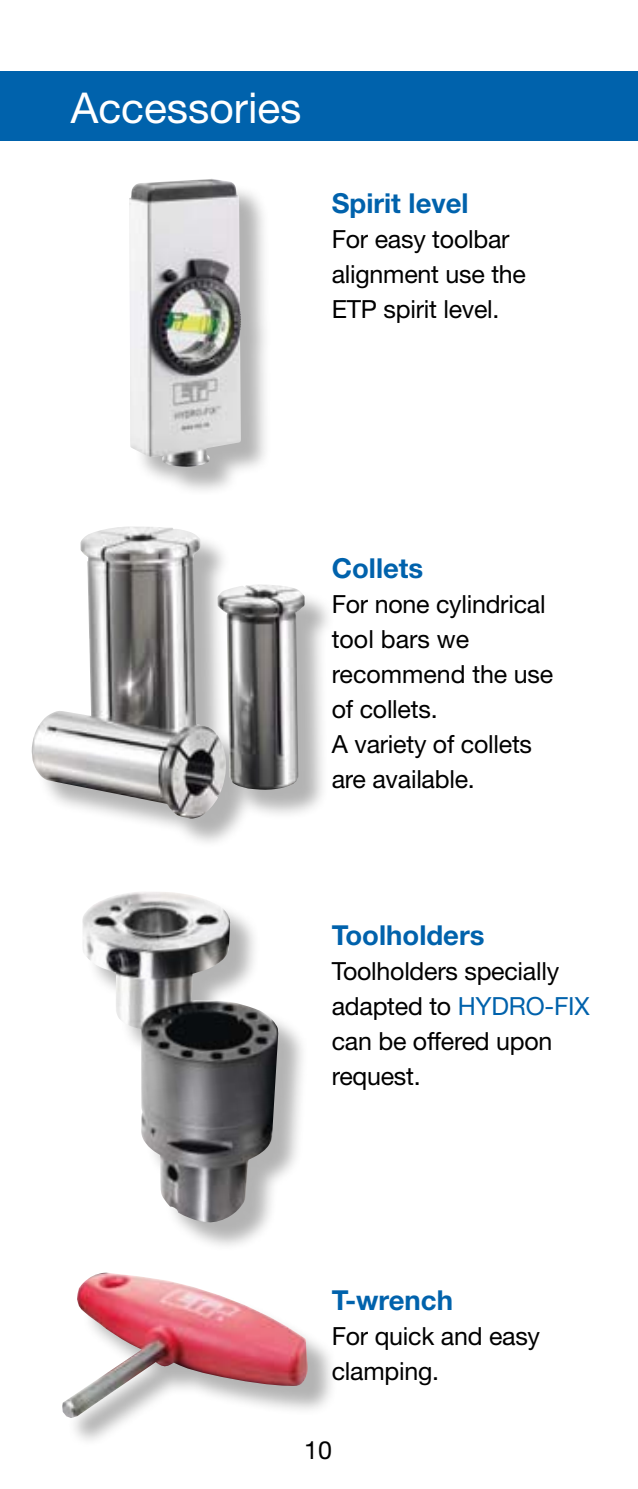
<style>
.page{position:relative;width:638px;height:1489px;background:#fff}
.page>*{position:absolute;margin:0;border:0;box-sizing:border-box;transform-origin:0 0}
.t1{font:42.5px "Helvetica Neue";color:#fff}
.t2{font:700 27.5px "Helvetica Neue";color:#0062ac}
.t3{font:25px/35px "Helvetica Neue";letter-spacing:-.01em;color:#000}
.s1{color:#0062ac}
</style>
<div class="page">
<div style="left:0;top:71px;width:638px;height:69px;background:#0062ac"></div>
<div style="left:133px;top:182px;width:139px;height:314px;background:#000;opacity:.3"></div>
<img style="left:129px;top:179px;width:112px;height:287px">
<div style="left:36px;top:530px;width:298px;height:319px;background:#000;opacity:.3"></div>
<img style="left:32px;top:526px;width:273px;height:292px">
<div style="left:86px;top:895px;width:223px;height:357px;background:#000;opacity:.3"></div>
<img style="left:82px;top:892px;width:196px;height:330px">
<div style="left:66px;top:1276px;width:272px;height:171px;background:#000;opacity:.3"></div>
<img style="left:62px;top:1272px;width:246px;height:145px">
<h1 class="t1" style="left:71px;top:83px;width:232px">Accessories</h1>
<p class="t2" style="left:332px;top:186px;width:138px">Spirit level</p>
<p class="t3" style="left:332px;top:221px;width:196px">For easy toolbar alignment use the<br>ETP spirit level.</p>
<p class="t2" style="left:332px;top:551px;width:93px">Collets</p>
<p class="t3" style="left:332px;top:586px;width:223px">For none cylindrical tool bars we recommend the use of collets.<br>A variety of collets are available.</p>
<p class="t2" style="left:332px;top:918px;width:154px">Toolholders</p>
<p class="t3" style="left:332px;top:953px;width:259px">Toolholders specially adapted to <span class="s1">HYDRO-FIX </span>can be offered upon request.</p>
<p class="t2" style="left:332px;top:1283px;width:123px">T-wrench</p>
<p class="t3" style="left:332px;top:1318px;width:210px">For quick and easy clamping.</p>
<p class="t3" style="left:304px;top:1432px;width:29px">10</p>
</div>
